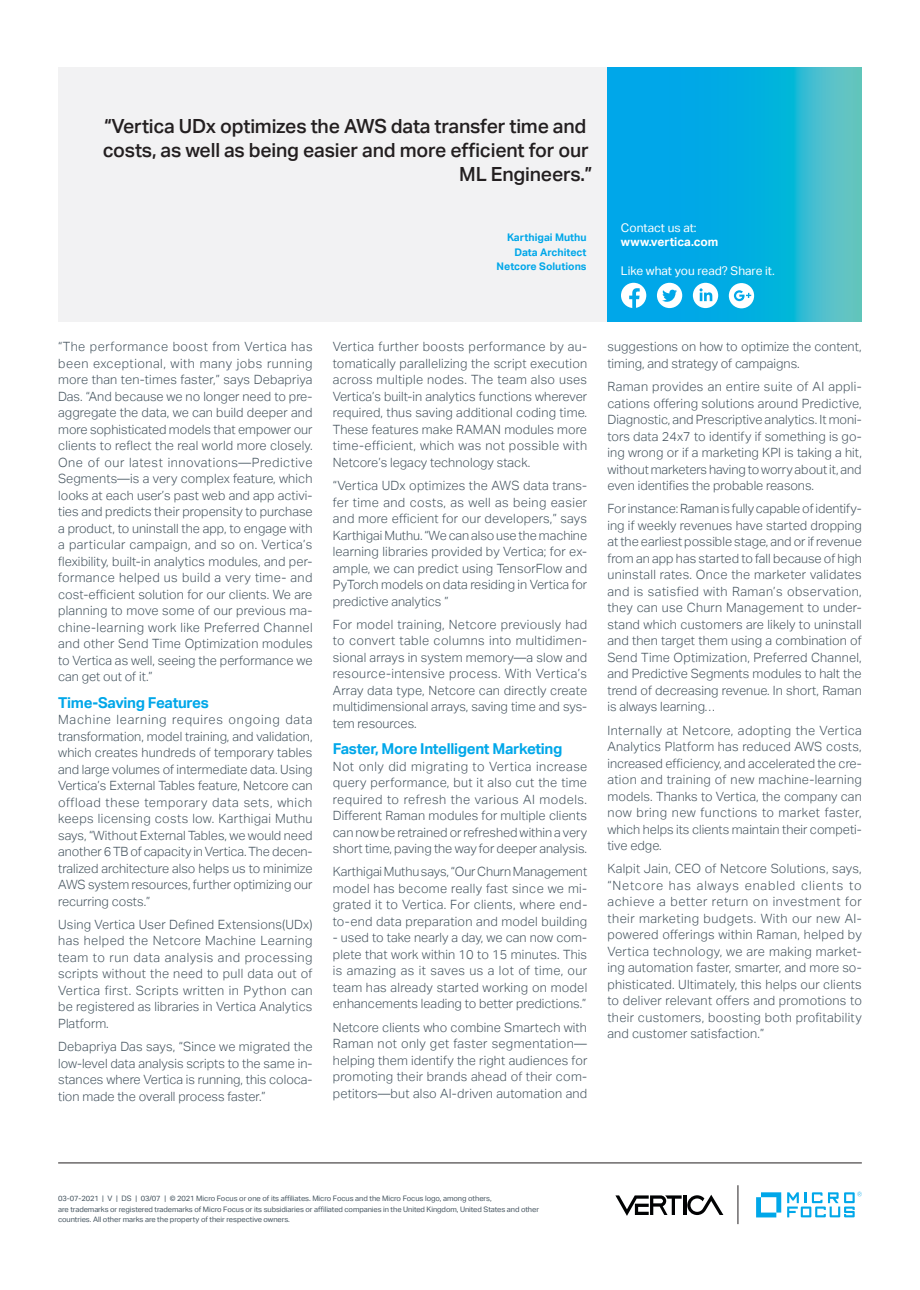
<style>
.page{position:relative;width:920px;height:1290px;background:#fff}
.page>*{position:absolute;margin:0;border:0;box-sizing:border-box;transform-origin:0 0}
.pull_quote_13_16-ali{font:500 19.5px "Aktiv Grotesk";letter-spacing:-.01em;color:#231f20}
.subhead_10_13-blue{font:700 15px "Aktiv Grotesk";letter-spacing:-.02em;color:#00a7e9}
.body_8_5_11-grey{font:300 12.75px/16.5px "Aktiv Grotesk";color:#465560;text-align:justify}
.Contact_8_9_5-regula{font:12px "Aktiv Grotesk";color:#fff}
.Contact_URL_8_9_5-bo{font:700 12px "Aktiv Grotesk";color:#fff}
.quote_company_7_9_5{font:700 10.5px "Aktiv Grotesk";color:#00a7e9}
.mousetype-legal_5_7{font:7.5px/10.5px "Aktiv Grotesk";letter-spacing:-.01em;color:#465560}
</style>
<div class="page">
<hr style="left:58px;top:1163px;width:804px;height:1px;background:#231f20">
<div style="left:58px;top:68px;width:549px;height:254px;background:#f2f2f3"></div>
<svg style="left:756px;top:1192px;width:25px;height:25px"></svg>
<svg style="left:787px;top:1192px;width:75px;height:25px"></svg>
<hr style="left:737px;top:1185px;width:1px;height:39px;background:#231f20">
<svg style="left:607px;top:68px;width:255px;height:254px;background:#13b0de"></svg>
<div style="left:621px;top:283px;width:25px;height:25px;background:#fff;border-radius:50%"></div>
<svg style="left:629px;top:288px;width:11px;height:20px"></svg>
<div style="left:657px;top:283px;width:25px;height:25px;background:#fff;border-radius:50%"></div>
<svg style="left:662px;top:289px;width:15px;height:13px"></svg>
<div style="left:693px;top:283px;width:25px;height:25px;background:#fff;border-radius:50%"></div>
<svg style="left:699px;top:288px;width:13px;height:13px"></svg>
<div style="left:729px;top:283px;width:25px;height:25px;background:#fff;border-radius:13px"></div>
<svg style="left:734px;top:290px;width:17px;height:11px"></svg>
<svg style="left:615px;top:1195px;width:108px;height:21px"></svg>
<p class="pull_quote_13_16-ali" style="left:104px;top:115px;width:484px">“Vertica UDx optimizes the AWS data transfer time and</p>
<p class="pull_quote_13_16-ali" style="left:103px;top:139px;width:488px">costs, as well as being easier and more efficient for our</p>
<p class="pull_quote_13_16-ali" style="left:459px;top:163px;width:135px">ML Engineers.”</p>
<p class="quote_company_7_9_5" style="left:507px;top:232px;width:81px">Karthigai Muthu</p>
<p class="quote_company_7_9_5" style="left:514px;top:246px;width:74px">Data Architect</p>
<p class="quote_company_7_9_5" style="left:497px;top:260px;width:91px">Netcore Solutions</p>
<p class="Contact_8_9_5-regula" style="left:621px;top:221px;width:77px">Contact us at:</p>
<p class="Contact_URL_8_9_5-bo" style="left:621px;top:235px;width:99px">www.vertica.com</p>
<p class="Contact_8_9_5-regula" style="left:621px;top:264px;width:155px">Like what you read? Share it.</p>
<p class="body_8_5_11-grey" style="left:58px;top:339px;width:256px">“The performance boost from Vertica has been exceptional, with many jobs running more than ten-times faster,” says Debapriya Das. “And because we no longer need to pre&shy;aggregate the data, we can build deeper and more sophisticated models that empower our clients to reflect the real world more closely.<br>One of our latest innovations—Predictive Segments—is a very complex feature, which looks at each user’s past web and app activi&shy;ties and predicts their propensity to purchase a product, to uninstall the app, to engage with a particular campaign, and so on. Vertica’s flexibility, built-in analytics modules, and per&shy;formance helped us build a very time- and cost-efficient solution for our clients. We are planning to move some of our previous ma&shy;chine-learning work like Preferred Channel and other Send Time Optimization modules to Vertica as well, seeing the performance we can get out of it.”</p>
<p class="subhead_10_13-blue" style="left:58px;top:694px;width:152px">Time-Saving Features</p>
<p class="body_8_5_11-grey" style="left:58px;top:711px;width:256px">Machine learning requires ongoing data transformation, model training, and validation, which creates hundreds of temporary tables and large volumes of intermediate data. Using Vertica’s External Tables feature, Netcore can offload these temporary data sets, which keeps licensing costs low. Karthigai Muthu says, “Without External Tables, we would need another 6 TB of capacity in Vertica. The decen&shy;tralized architecture also helps us to minimize AWS system resources, further optimizing our recurring costs.”</p>
<p class="body_8_5_11-grey" style="left:58px;top:916px;width:256px">Using Vertica User Defined Extensions(UDx) has helped the Netcore Machine Learning team to run data analysis and processing scripts without the need to pull data out of Vertica first. Scripts written in Python can be registered as libraries in Vertica Analytics Platform.</p>
<p class="body_8_5_11-grey" style="left:58px;top:1038px;width:256px">Debapriya Das says, “Since we migrated the low-level data analysis scripts to the same in&shy;stances where Vertica is running, this coloca&shy;tion made the overall process faster.”</p>
<p class="body_8_5_11-grey" style="left:333px;top:339px;width:256px">Vertica further boosts performance by au&shy;tomatically parallelizing the script execution across multiple nodes. The team also uses Vertica’s built-in analytics functions wherever required, thus saving additional coding time.<br>These features make RAMAN modules more time-efficient, which was not possible with Netcore’s legacy technology stack.</p>
<p class="body_8_5_11-grey" style="left:333px;top:477px;width:256px">“Vertica UDx optimizes the AWS data trans&shy;fer time and costs, as well as being easier and more efficient for our developers,” says Karthigai Muthu. “We can also use the machine learning libraries provided by Vertica; for ex&shy;ample, we can predict using TensorFlow and PyTorch models on data residing in Vertica for predictive analytics ”</p>
<p class="body_8_5_11-grey" style="left:333px;top:616px;width:256px">For model training, Netcore previously had to convert table columns into multidimen&shy;sional arrays in system memory—a slow and resource-intensive process. With Vertica’s Array data type, Netcore can directly create multidimensional arrays, saving time and sys&shy;tem resources.</p>
<p class="subhead_10_13-blue" style="left:333px;top:740px;width:231px">Faster, More Intelligent Marketing</p>
<p class="body_8_5_11-grey" style="left:333px;top:758px;width:256px">Not only did migrating to Vertica increase query performance, but it also cut the time required to refresh the various AI models.<br>Different Raman modules for multiple clients can now be retrained or refreshed within a very short time, paving the way for deeper analysis.</p>
<p class="body_8_5_11-grey" style="left:333px;top:864px;width:256px">Karthigai Muthu says,“Our Churn Management model has become really fast since we mi&shy;grated it to Vertica. For clients, where end&shy;to-end data preparation and model building</p>
<p class="body_8_5_11-grey" style="left:333px;top:930px;width:256px">- used to take nearly a day, we can now com&shy;plete that work within 10 to 15 minutes. This is amazing as it saves us a lot of time, our team has already started working on model enhancements leading to better predictions.”</p>
<p class="body_8_5_11-grey" style="left:333px;top:1019px;width:256px">Netcore clients who combine Smartech with Raman not only get faster segmentation— helping them identify the right audiences for promoting their brands ahead of their com&shy;petitors—but also AI-driven automation and</p>
<p class="body_8_5_11-grey" style="left:607px;top:339px;width:256px">suggestions on how to optimize the content, timing, and strategy of campaigns.</p>
<p class="body_8_5_11-grey" style="left:607px;top:378px;width:256px">Raman provides an entire suite of AI appli&shy;cations offering solutions around Predictive, Diagnostic, and Prescriptive analytics. It moni&shy;tors data 24x7 to identify if something is go&shy;ing wrong or if a marketing KPI is taking a hit, without marketers having to worry about it, and even identifies the probable reasons.</p>
<p class="body_8_5_11-grey" style="left:607px;top:501px;width:256px">For instance: Raman is fully capable of identify&shy;ing if weekly revenues have started dropping at the earliest possible stage, and or if revenue from an app has started to fall because of high uninstall rates. Once the marketer validates and is satisfied with Raman’s observation, they can use Churn Management to under&shy;stand which customers are likely to uninstall and then target them using a combination of Send Time Optimization, Preferred Channel, and Predictive Segments modules to halt the trend of decreasing revenue. In short, Raman is always learning…</p>
<p class="body_8_5_11-grey" style="left:607px;top:722px;width:256px">Internally at Netcore, adopting the Vertica Analytics Platform has reduced AWS costs, increased efficiency, and accelerated the cre&shy;ation and training of new machine-learning models. Thanks to Vertica, the company can now bring new functions to market faster, which helps its clients maintain their competi&shy;tive edge.</p>
<p class="body_8_5_11-grey" style="left:607px;top:861px;width:256px">Kalpit Jain, CEO of Netcore Solutions, says, “Netcore has always enabled clients to achieve a better return on investment for their marketing budgets. With our new AI&shy;powered offerings within Raman, helped by Vertica technology, we are making market&shy;ing automation faster, smarter, and more so&shy;phisticated. Ultimately, this helps our clients to deliver relevant offers and promotions to their customers, boosting both profitability and customer satisfaction.”</p>
<p class="mousetype-legal_5_7" style="left:58px;top:1193px;width:482px">03-07-2021 | V | DS | 03/07 | © 2021 Micro Focus or one of its affiliates. Micro Focus and the Micro Focus logo, among others,<br>are trademarks or registered trademarks of Micro Focus or its subsidiaries or affiliated companies in the United Kingdom, United States and other countries. All other marks are the property of their respective owners.</p>
</div>
